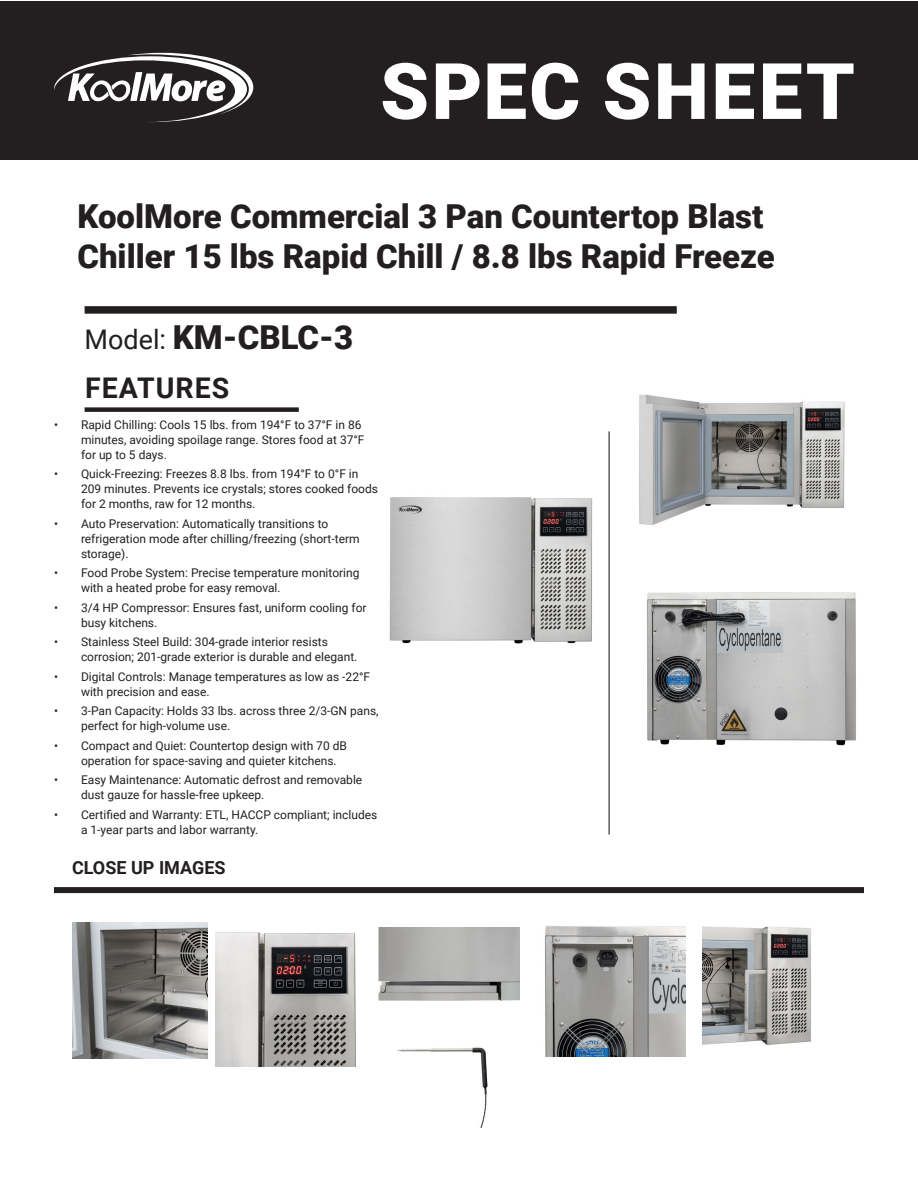
<style>
.page{position:relative;width:918px;height:1188px;background:#fff}
.page>*{position:absolute;margin:0;border:0;box-sizing:border-box;transform-origin:0 0}
.t1{font:900 78px "Roboto";letter-spacing:.035em;color:#fff}
.t2{font:900 33px/39.6px "Roboto";color:#231f20}
.t3{font:700 28.5px "Roboto";letter-spacing:.035em;color:#231f20}
.t4{font:700 18px "Roboto";color:#231f20}
.t5{font:12px/15px "Roboto";color:#231f20}
.s1{font-weight:400;font-size:27px}
</style>
<div class="page">
<img style="left:397px;top:1047px;width:91px;height:81px">
<img style="left:646px;top:592px;width:210px;height:154px">
<img style="left:389px;top:497px;width:204px;height:147px">
<div style="left:1px;top:1px;width:917px;height:158px;background:#231f20"></div>
<svg style="left:54px;top:53px;width:199px;height:69px"></svg>
<div style="left:85px;top:306px;width:592px;height:8px;background:#231f20"></div>
<div style="left:85px;top:407px;width:214px;height:5px;background:#231f20"></div>
<hr style="left:608px;top:431px;width:2px;height:404px;background:#5a5a5d">
<div style="left:54px;top:887px;width:810px;height:6px;background:#231f20"></div>
<img style="left:639px;top:394px;width:206px;height:131px">
<img style="left:216px;top:932px;width:140px;height:134px">
<img style="left:378px;top:927px;width:142px;height:74px">
<img style="left:545px;top:925px;width:141px;height:132px">
<img style="left:72px;top:922px;width:136px;height:136px">
<img style="left:703px;top:926px;width:108px;height:119px">
<p class="t1" style="left:380px;top:37px;width:476px">SPEC SHEET</p>
<p class="t2" style="left:77px;top:195px;width:699px">KoolMore Commercial 3 Pan Countertop Blast<br>Chiller 15 lbs Rapid Chill / 8.8 lbs Rapid Freeze</p>
<p class="t2" style="left:85px;top:316px;width:270px"><span class="s1">Model:</span> KM-CBLC-3</p>
<p class="t3" style="left:85px;top:368px;width:146px">FEATURES</p>
<p class="t5" style="left:81px;top:416px;width:285px;text-indent:-27px">• Rapid Chilling: Cools 15 lbs. from 194°F to 37°F in 86 minutes, avoiding spoilage range. Stores food at 37°F for up to 5 days.</p>
<p class="t5" style="left:81px;top:466px;width:299px;text-indent:-27px">• Quick-Freezing: Freezes 8.8 lbs. from 194°F to 0°F in<br>209 minutes. Prevents ice crystals; stores cooked foods for 2 months, raw for 12 months.</p>
<p class="t5" style="left:81px;top:515px;width:280px;text-indent:-27px">• Auto Preservation: Automatically transitions to refrigeration mode after chilling/freezing (short-term storage).</p>
<p class="t5" style="left:81px;top:565px;width:280px;text-indent:-27px">• Food Probe System: Precise temperature monitoring with a heated probe for easy removal.</p>
<p class="t5" style="left:81px;top:599px;width:287px;text-indent:-27px">• 3/4 HP Compressor: Ensures fast, uniform cooling for busy kitchens.</p>
<p class="t5" style="left:81px;top:634px;width:278px;text-indent:-27px">• Stainless Steel Build: 304-grade interior resists corrosion; 201-grade exterior is durable and elegant.</p>
<p class="t5" style="left:81px;top:668px;width:291px;text-indent:-27px">• Digital Controls: Manage temperatures as low as -22°F with precision and ease.</p>
<p class="t5" style="left:81px;top:703px;width:299px;text-indent:-27px">• 3-Pan Capacity: Holds 33 lbs. across three 2/3-GN pans, perfect for high-volume use.</p>
<p class="t5" style="left:81px;top:737px;width:268px;text-indent:-27px">• Compact and Quiet: Countertop design with 70 dB operation for space-saving and quieter kitchens.</p>
<p class="t5" style="left:81px;top:772px;width:283px;text-indent:-27px">• Easy Maintenance: Automatic defrost and removable dust gauze for hassle-free upkeep.</p>
<p class="t5" style="left:81px;top:806px;width:298px;text-indent:-27px">• Certified and Warranty: ETL, HACCP compliant; includes a 1-year parts and labor warranty.</p>
<p class="t4" style="left:72px;top:855px;width:155px">CLOSE UP IMAGES</p>
</div>
